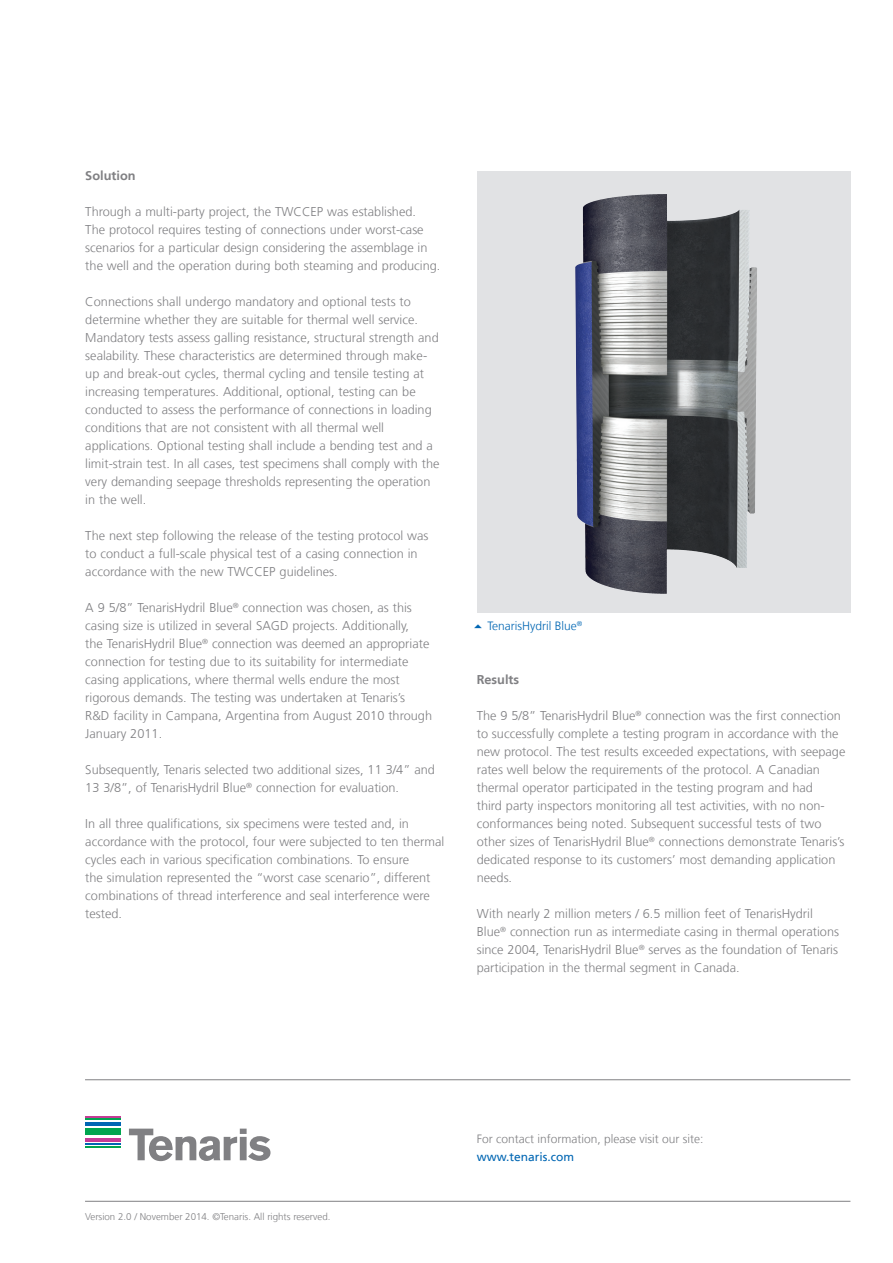
<style>
.page{position:relative;width:893px;height:1263px;background:#fff}
.page>*{position:absolute;margin:0;border:0;box-sizing:border-box;transform-origin:0 0}
.t1{font:300 12.75px/18px "Frutiger";color:#808083}
.t2{font:700 12.75px "Frutiger";color:#808083}
.t3{font:300 12px "Frutiger";color:#808083}
.t4{font:300 12px "Frutiger";color:#0166b3}
.t5{font:12px "Frutiger";color:#0166b3}
.t6{font:300 9.75px "Frutiger";color:#808083}
</style>
<div class="page">
<hr style="left:85px;top:1079px;width:765px;height:1px;background:#808083">
<hr style="left:85px;top:1201px;width:765px;height:1px;background:#808083">
<svg style="left:477px;top:171px;width:373px;height:441px;background:#bdbfc1"></svg>
<img style="left:575px;top:194px;width:85px;height:379px">
<svg style="left:129px;top:1128px;width:141px;height:33px"></svg>
<hr style="left:85px;top:1147px;width:35px;height:1px;background:#00a54f">
<div style="left:85px;top:1128px;width:35px;height:7px;background:#00a54f"></div>
<hr style="left:85px;top:1118px;width:35px;height:2px;background:#00a54f">
<hr style="left:85px;top:1143px;width:35px;height:2px;background:#0166b3">
<hr style="left:85px;top:1122px;width:35px;height:4px;background:#0166b3">
<hr style="left:85px;top:1138px;width:35px;height:3px;background:#c53b96">
<hr style="left:85px;top:1116px;width:35px;height:1px;background:#c53b96">
<p class="t2" style="left:85px;top:168px;width:52px">Solution</p>
<p class="t1" style="left:85px;top:203px;width:357px">Through a multi-party project, the TWCCEP was established.<br>The protocol requires testing of connections under worst-case scenarios for a particular design considering the assemblage in the well and the operation during both steaming and producing.</p>
<p class="t1" style="left:85px;top:293px;width:356px">Connections shall undergo mandatory and optional tests to determine whether they are suitable for thermal well service.<br>Mandatory tests assess galling resistance, structural strength and sealability. These characteristics are determined through make&shy;up and break-out cycles, thermal cycling and tensile testing at increasing temperatures. Additional, optional, testing can be conducted to assess the performance of connections in loading conditions that are not consistent with all thermal well applications. Optional testing shall include a bending test and a limit-strain test. In all cases, test specimens shall comply with the very demanding seepage thresholds representing the operation in the well.</p>
<p class="t1" style="left:85px;top:527px;width:345px">The next step following the release of the testing protocol was to conduct a full-scale physical test of a casing connection in accordance with the new TWCCEP guidelines.</p>
<p class="t1" style="left:85px;top:599px;width:348px">A 9 5/8” TenarisHydril Blue<sup>®</sup> connection was chosen, as this casing size is utilized in several SAGD projects. Additionally,<br>the TenarisHydril Blue<sup>®</sup> connection was deemed an appropriate connection for testing due to its suitability for intermediate casing applications, where thermal wells endure the most rigorous demands. The testing was undertaken at Tenaris’s R&amp;D facility in Campana, Argentina from August 2010 through January 2011.</p>
<p class="t1" style="left:85px;top:761px;width:351px">Subsequently, Tenaris selected two additional sizes, 11 3/4” and<br>13 3/8”, of TenarisHydril Blue<sup>®</sup> connection for evaluation.</p>
<p class="t1" style="left:85px;top:815px;width:360px">In all three qualifications, six specimens were tested and, in accordance with the protocol, four were subjected to ten thermal cycles each in various specification combinations. To ensure<br>the simulation represented the “worst case scenario”, different combinations of thread interference and seal interference were tested.</p>
<p class="t4" style="left:488px;top:619px;width:96px">TenarisHydril Blue<sup>®</sup></p>
<p class="t2" style="left:477px;top:672px;width:44px">Results</p>
<p class="t1" style="left:477px;top:707px;width:370px">The 9 5/8” TenarisHydril Blue<sup>®</sup> connection was the first connection to successfully complete a testing program in accordance with the new protocol. The test results exceeded expectations, with seepage rates well below the requirements of the protocol. A Canadian thermal operator participated in the testing program and had<br>third party inspectors monitoring all test activities, with no non&shy;conformances being noted. Subsequent successful tests of two other sizes of TenarisHydril Blue<sup>®</sup> connections demonstrate Tenaris’s dedicated response to its customers’ most demanding application needs.</p>
<p class="t1" style="left:477px;top:905px;width:364px">With nearly 2 million meters / 6.5 million feet of TenarisHydril Blue<sup>®</sup> connection run as intermediate casing in thermal operations since 2004, TenarisHydril Blue<sup>®</sup> serves as the foundation of Tenaris participation in the thermal segment in Canada.</p>
<p class="t6" style="left:85px;top:1211px;width:247px">Version 2.0 / November 2014. ©Tenaris. All rights reserved.</p>
<p class="t3" style="left:477px;top:1132px;width:228px">For contact information, please visit our site:</p>
<p class="t5" style="left:477px;top:1150px;width:99px">www.tenaris.com</p>
</div>
